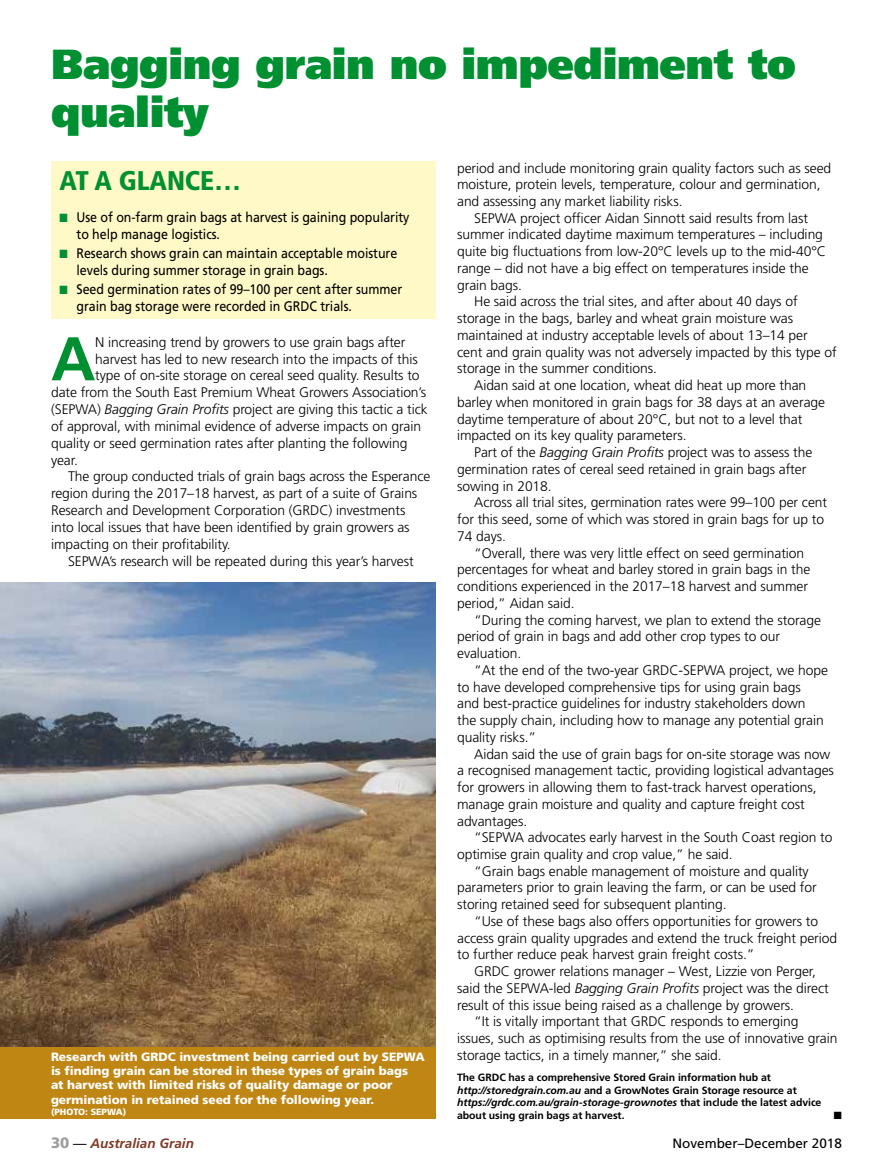
<style>
.page{position:relative;width:893px;height:1170px;background:#fff}
.page>*{position:absolute;margin:0;border:0;box-sizing:border-box;transform-origin:0 0}
.t1{font:700 61.65px "Frutiger";color:#009032}
.t2{font:900 42px/48px "Frutiger";letter-spacing:-.01em;color:#009032}
.t3{font:900 condensed 27px "Frutiger";letter-spacing:-.005em;color:#009032}
.t4{font:300 13.8px "Frutiger";letter-spacing:-.005em;color:#000}
.t5{font:13.8px/16.6px "Frutiger";letter-spacing:-.005em;color:#000;scale:.9 1}
.t6{font:13.5px "Frutiger";color:#000}
.t7{font:italic 700 13.5px "Frutiger";color:#803926}
.t8{font:900 12px/14.4px "Frutiger";letter-spacing:-.005em;color:#fff}
.t9{font:700 10.5px/12.6px "Frutiger";letter-spacing:-.005em;color:#000}
.t10{font:10.5px "Zapf Dingbats ITC";color:#000}
.t11{font:900 9px "Frutiger";letter-spacing:-.005em;color:#fff}
.s1{color:#009032}
.s2{font-style:italic}
.s3{font-weight:900;font-style:normal;font-size:15px;color:#9c9e9f}
.s4{font-weight:400;font-style:normal;color:#000}
</style>
<div class="page">
<div style="left:51px;top:162px;width:385px;height:157px;background:#fff9c7"></div>
<img style="left:0;top:583px;width:436px;height:463px">
<div style="left:0;top:1046px;width:436px;height:72px;background:#bf8614"></div>
<h2 class="t2" style="left:51px;top:40px;width:746px">Bagging grain no impediment to quality</h2>
<h3 class="t3" style="left:60px;top:165px;width:183px">AT A GLANCE…</h3>
<p class="t5" style="left:77px;top:209px;width:371px;text-indent:-17px"><span class="s1">■</span> Use of on-farm grain bags at harvest is gaining popularity to help manage logistics.</p>
<p class="t5" style="left:77px;top:245px;width:358px;text-indent:-17px"><span class="s1">■</span> Research shows grain can maintain acceptable moisture levels during summer storage in grain bags.</p>
<p class="t5" style="left:77px;top:280px;width:363px;text-indent:-17px"><span class="s1">■</span> Seed germination rates of 99–100 per cent after summer grain bag storage were recorded in GRDC trials.</p>
<p class="t4" style="left:457px;top:160px;width:376px">period and include monitoring grain quality factors such as seed</p>
<p class="t4" style="left:457px;top:177px;width:365px">moisture, protein levels, temperature, colour and germination,</p>
<p class="t4" style="left:457px;top:193px;width:227px">and assessing any market liability risks.</p>
<p class="t4" style="left:474px;top:210px;width:335px">SEPWA project officer Aidan Sinnott said results from last</p>
<p class="t4" style="left:457px;top:227px;width:367px">summer indicated daytime maximum temperatures – including</p>
<p class="t4" style="left:457px;top:244px;width:371px">quite big fluctuations from low-20°C levels up to the mid-40°C</p>
<p class="t4" style="left:457px;top:260px;width:353px">range – did not have a big effect on temperatures inside the</p>
<p class="t4" style="left:457px;top:277px;width:66px">grain bags.</p>
<p class="t4" style="left:474px;top:294px;width:325px">He said across the trial sites, and after about 40 days of</p>
<p class="t4" style="left:457px;top:310px;width:337px">storage in the bags, barley and wheat grain moisture was</p>
<p class="t4" style="left:457px;top:327px;width:352px">maintained at industry acceptable levels of about 13–14 per</p>
<p class="t4" style="left:457px;top:344px;width:381px">cent and grain quality was not adversely impacted by this type of</p>
<p class="t4" style="left:457px;top:361px;width:201px">storage in the summer conditions.</p>
<p class="t4" style="left:474px;top:377px;width:334px">Aidan said at one location, wheat did heat up more than</p>
<p class="t4" style="left:457px;top:394px;width:369px">barley when monitored in grain bags for 38 days at an average</p>
<p class="t4" style="left:457px;top:411px;width:347px">daytime temperature of about 20°C, but not to a level that</p>
<p class="t4" style="left:457px;top:428px;width:231px">impacted on its key quality parameters.</p>
<p class="t4" style="left:474px;top:444px;width:340px">Part of the <span class="s2">Bagging Grain Profits</span> project was to assess the</p>
<p class="t4" style="left:457px;top:461px;width:351px">germination rates of cereal seed retained in grain bags after</p>
<p class="t4" style="left:457px;top:478px;width:96px">sowing in 2018.</p>
<p class="t4" style="left:474px;top:495px;width:354px">Across all trial sites, germination rates were 99–100 per cent</p>
<p class="t4" style="left:457px;top:511px;width:369px">for this seed, some of which was stored in grain bags for up to</p>
<p class="t4" style="left:457px;top:528px;width:50px">74 days.</p>
<p class="t4" style="left:474px;top:545px;width:332px">“Overall, there was very little effect on seed germination</p>
<p class="t4" style="left:457px;top:561px;width:355px">percentages for wheat and barley stored in grain bags in the</p>
<p class="t4" style="left:457px;top:578px;width:352px">conditions experienced in the 2017–18 harvest and summer</p>
<p class="t4" style="left:457px;top:595px;width:119px">period,” Aidan said.</p>
<p class="t4" style="left:474px;top:612px;width:348px">“During the coming harvest, we plan to extend the storage</p>
<p class="t4" style="left:457px;top:628px;width:324px">period of grain in bags and add other crop types to our</p>
<p class="t4" style="left:457px;top:645px;width:66px">evaluation.</p>
<p class="t4" style="left:474px;top:662px;width:355px">“At the end of the two-year GRDC-SEPWA project, we hope</p>
<p class="t4" style="left:457px;top:679px;width:345px">to have developed comprehensive tips for using grain bags</p>
<p class="t4" style="left:457px;top:695px;width:350px">and best-practice guidelines for industry stakeholders down</p>
<p class="t4" style="left:457px;top:712px;width:368px">the supply chain, including how to manage any potential grain</p>
<p class="t4" style="left:457px;top:729px;width:81px">quality risks.”</p>
<p class="t4" style="left:474px;top:746px;width:357px">Aidan said the use of grain bags for on-site storage was now</p>
<p class="t4" style="left:457px;top:762px;width:378px">a recognised management tactic, providing logistical advantages</p>
<p class="t4" style="left:457px;top:779px;width:361px">for growers in allowing them to fast-track harvest operations,</p>
<p class="t4" style="left:457px;top:796px;width:349px">manage grain moisture and quality and capture freight cost</p>
<p class="t4" style="left:457px;top:812px;width:72px">advantages.</p>
<p class="t4" style="left:474px;top:829px;width:360px">“SEPWA advocates early harvest in the South Coast region to</p>
<p class="t4" style="left:457px;top:846px;width:277px">optimise grain quality and crop value,” he said.</p>
<p class="t4" style="left:474px;top:863px;width:336px">“Grain bags enable management of moisture and quality</p>
<p class="t4" style="left:457px;top:879px;width:361px">parameters prior to grain leaving the farm, or can be used for</p>
<p class="t4" style="left:457px;top:896px;width:271px">storing retained seed for subsequent planting.</p>
<p class="t4" style="left:474px;top:913px;width:345px">“Use of these bags also offers opportunities for growers to</p>
<p class="t4" style="left:457px;top:930px;width:382px">access grain quality upgrades and extend the truck freight period</p>
<p class="t4" style="left:457px;top:946px;width:299px">to further reduce peak harvest grain freight costs.”</p>
<p class="t4" style="left:474px;top:963px;width:343px">GRDC grower relations manager – West, Lizzie von Perger,</p>
<p class="t4" style="left:457px;top:980px;width:373px">said the SEPWA-led <span class="s2">Bagging Grain Profits</span> project was the direct</p>
<p class="t4" style="left:457px;top:997px;width:338px">result of this issue being raised as a challenge by growers.</p>
<p class="t4" style="left:474px;top:1013px;width:326px">“It is vitally important that GRDC responds to emerging</p>
<p class="t4" style="left:457px;top:1030px;width:382px">issues, such as optimising results from the use of innovative grain</p>
<p class="t4" style="left:457px;top:1047px;width:266px">storage tactics, in a timely manner,” she said.</p>
<p class="t9" style="left:457px;top:1070px;width:366px">The GRDC has a comprehensive Stored Grain information hub at <span class="s2">http://storedgrain.com.au</span> and a GrowNotes Grain Storage resource at <span class="s2">https://grdc.com.au/grain-storage-grownotes</span> that include the latest advice about using grain bags at harvest.</p>
<h1 class="t1" style="left:51px;top:322px;width:46px">A</h1>
<p class="t4" style="left:95px;top:334px;width:312px">N increasing trend by growers to use grain bags after</p>
<p class="t4" style="left:95px;top:351px;width:324px">harvest has led to new research into the impacts of this</p>
<p class="t4" style="left:95px;top:368px;width:326px">type of on-site storage on cereal seed quality. Results to</p>
<p class="t4" style="left:51px;top:384px;width:377px">date from the South East Premium Wheat Growers Association’s</p>
<p class="t4" style="left:51px;top:401px;width:378px">(SEPWA) <span class="s2">Bagging Grain Profits</span> project are giving this tactic a tick</p>
<p class="t4" style="left:51px;top:418px;width:372px">of approval, with minimal evidence of adverse impacts on grain</p>
<p class="t4" style="left:51px;top:435px;width:358px">quality or seed germination rates after planting the following</p>
<p class="t4" style="left:51px;top:452px;width:28px">year.</p>
<p class="t4" style="left:68px;top:469px;width:364px">The group conducted trials of grain bags across the Esperance</p>
<p class="t4" style="left:51px;top:485px;width:368px">region during the 2017–18 harvest, as part of a suite of Grains</p>
<p class="t4" style="left:51px;top:502px;width:356px">Research and Development Corporation (GRDC) investments</p>
<p class="t4" style="left:51px;top:519px;width:360px">into local issues that have been identified by grain growers as</p>
<p class="t4" style="left:51px;top:536px;width:181px">impacting on their profitability.</p>
<p class="t4" style="left:68px;top:553px;width:347px">SEPWA’s research will be repeated during this year’s harvest</p>
<p class="t8" style="left:51px;top:1048px;width:375px">Research with GRDC investment being carried out by SEPWA is finding grain can be stored in these types of grain bags<br>at harvest with limited risks of quality damage or poor germination in retained seed for the following year.</p>
<p class="t11" style="left:51px;top:1105px;width:77px">(PHOTO: SEPWA)</p>
<p class="t10" style="left:834px;top:1110px;width:9px">■</p>
<p class="t7" style="left:51px;top:1134px;width:144px"><span class="s3">30</span> <span class="s4">—</span> Australian Grain</p>
<p class="t6" style="left:672px;top:1134px;width:171px">November–December 2018</p>
</div>
